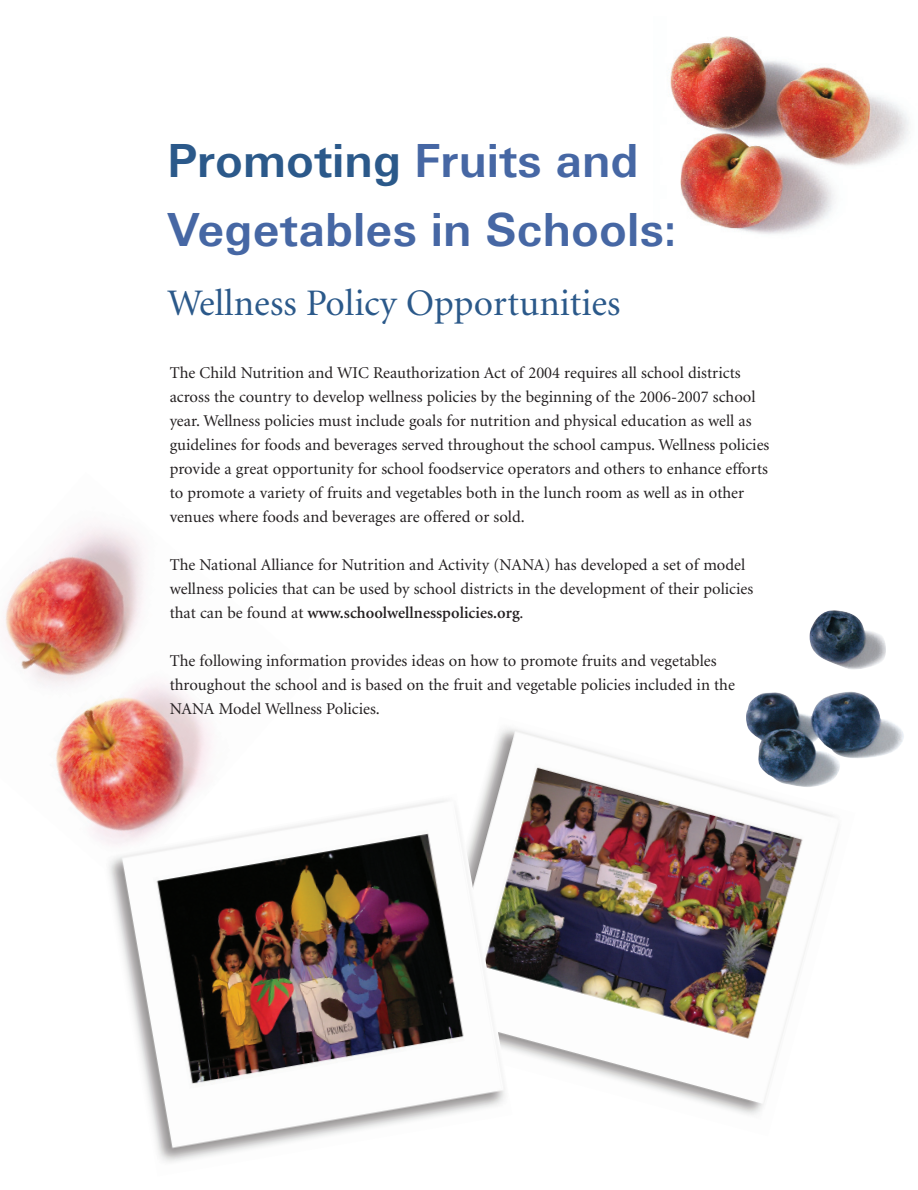
<style>
.page{position:relative;width:918px;height:1190px;background:#fff}
.page>*{position:absolute;margin:0;border:0;box-sizing:border-box;transform-origin:0 0}
.t1{font:700 49.5px/69px "Unitus T";color:#4667a4}
.t2{font:37.5px "Minion";color:#2b598a}
.t3{font:16.5px/24px "Minion";color:#231f20}
.s1{color:#2b598a}
.s2{font-weight:600}
</style>
<div class="page">
<img style="left:5px;top:36px;width:905px;height:1126px">
<h1 class="t1" style="left:167px;top:129px;width:510px"><span class="s1">Promoting</span> Fruits and<br>Vegetables in Schools:</h1>
<h2 class="t2" style="left:167px;top:288px;width:455px">Wellness Policy Opportunities</h2>
<p class="t3" style="left:170px;top:362px;width:601px">The Child Nutrition and WIC Reauthorization Act of 2004 requires all school districts across the country to develop wellness policies by the beginning of the 2006-2007 school year. Wellness policies must include goals for nutrition and physical education as well as guidelines for foods and beverages served throughout the school campus. Wellness policies provide a great opportunity for school foodservice operators and others to enhance efforts to promote a variety of fruits and vegetables both in the lunch room as well as in other venues where foods and beverages are offered or sold.</p>
<p class="t3" style="left:170px;top:554px;width:585px">The National Alliance for Nutrition and Activity (NANA) has developed a set of model wellness policies that can be used by school districts in the development of their policies that can be found at <span class="s2">www.schoolwellnesspolicies.org</span>.</p>
<p class="t3" style="left:170px;top:650px;width:567px">The following information provides ideas on how to promote fruits and vegetables throughout the school and is based on the fruit and vegetable policies included in the<br>NANA Model Wellness Policies.</p>
</div>
